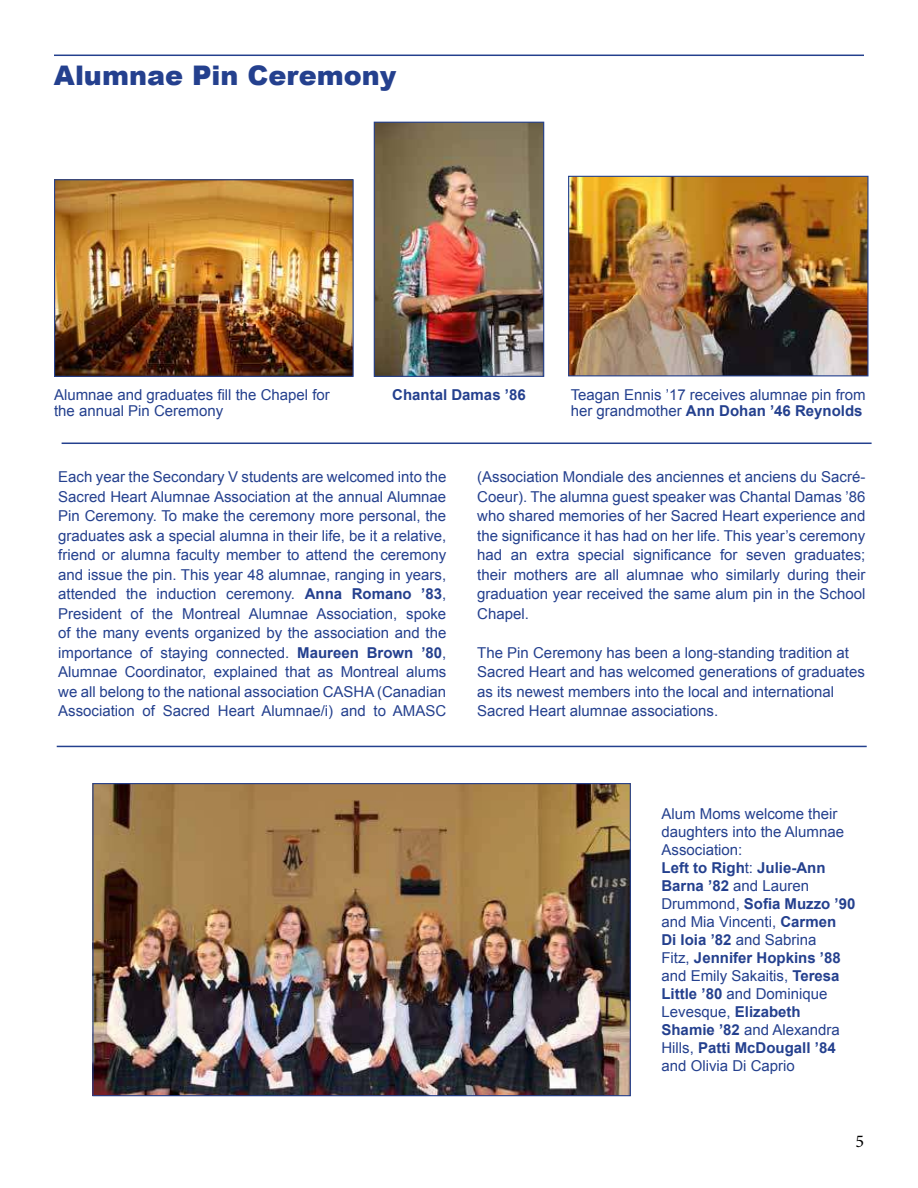
<style>
.page{position:relative;width:918px;height:1188px;background:#fff}
.page>*{position:absolute;margin:0;border:0;box-sizing:border-box;transform-origin:0 0}
.t1{font:900 27px "Arial";color:#24408e}
.t2{font:18px "Minion Pro";color:#000}
.t3{font:15px/19.5px "Arial";color:#24408e}
.t4{font:700 15px "Arial";color:#24408e}
.s1{font-weight:700}
</style>
<div class="page">
<img style="left:56px;top:181px;width:296px;height:194px">
<div style="left:54px;top:179px;width:300px;height:198px;border:1px solid #24408e"></div>
<img style="left:570px;top:178px;width:297px;height:196px">
<div style="left:568px;top:176px;width:301px;height:200px;border:1px solid #24408e"></div>
<img style="left:376px;top:124px;width:166px;height:251px">
<div style="left:374px;top:122px;width:170px;height:255px;border:1px solid #24408e"></div>
<img style="left:94px;top:785px;width:535px;height:309px">
<div style="left:92px;top:783px;width:539px;height:313px;border:1px solid #24408e"></div>
<hr style="left:54px;top:55px;width:810px;height:1px;background:#24408e">
<hr style="left:62px;top:443px;width:810px;height:1px;background:#24408e">
<hr style="left:57px;top:746px;width:810px;height:1px;background:#24408e">
<h1 class="t1" style="left:54px;top:65px;width:344px">Alumnae Pin Ceremony</h1>
<p class="t3" style="left:54px;top:386px;width:277px;line-height:16.5px">Alumnae and graduates fill the Chapel for the annual Pin Ceremony</p>
<p class="t4" style="left:392px;top:388px;width:135px">Chantal Damas ’86</p>
<p class="t3" style="left:571px;top:387px;width:296px;line-height:16.5px">Teagan Ennis ’17 receives alumnae pin from her grandmother <span class="s1">Ann Dohan ’46 Reynolds</span></p>
<p class="t3" style="left:58px;top:469px;width:390px;text-align:justify">Each year the Secondary V students are welcomed into the Sacred Heart Alumnae Association at the annual Alumnae Pin Ceremony. To make the ceremony more personal, the graduates ask a special alumna in their life, be it a relative, friend or alumna faculty member to attend the ceremony and issue the pin. This year 48 alumnae, ranging in years, attended the induction ceremony. <span class="s1">Anna Romano ’83</span>, President of the Montreal Alumnae Association, spoke of the many events organized by the association and the importance of staying connected. <span class="s1">Maureen Brown ’80</span>, Alumnae Coordinator, explained that as Montreal alums we all belong to the national association CASHA (Canadian Association of Sacred Heart Alumnae/i) and to AMASC</p>
<p class="t3" style="left:477px;top:469px;width:390px;text-align:justify">(Association Mondiale des anciennes et anciens du Sacré-Coeur). The alumna guest speaker was Chantal Damas ’86 who shared memories of her Sacred Heart experience and the significance it has had on her life. This year’s ceremony had an extra special significance for seven graduates; their mothers are all alumnae who similarly during their graduation year received the same alum pin in the School Chapel.</p>
<p class="t3" style="left:477px;top:644px;width:389px">The Pin Ceremony has been a long-standing tradition at Sacred Heart and has welcomed generations of graduates as its newest members into the local and international Sacred Heart alumnae associations.</p>
<p class="t3" style="left:661px;top:806px;width:195px;line-height:18px">Alum Moms welcome their daughters into the Alumnae<br>Association:<br><span class="s1">Left to Righ</span>t: <span class="s1">Julie-Ann<br>Barna ’82</span> and Lauren<br>Drummond, <span class="s1">Sofia Muzzo ’90 </span>and Mia Vincenti, <span class="s1">Carmen<br>Di Ioia ’82</span> and Sabrina<br>Fitz, <span class="s1">Jennifer Hopkins ’88 </span>and Emily Sakaitis, <span class="s1">Teresa<br>Little ’80</span> and Dominique<br>Levesque, <span class="s1">Elizabeth<br>Shamie ’82</span> and Alexandra<br>Hills, <span class="s1">Patti McDougall ’84 </span>and Olivia Di Caprio</p>
<p class="t2" style="left:855px;top:1130px;width:10px">5</p>
</div>
